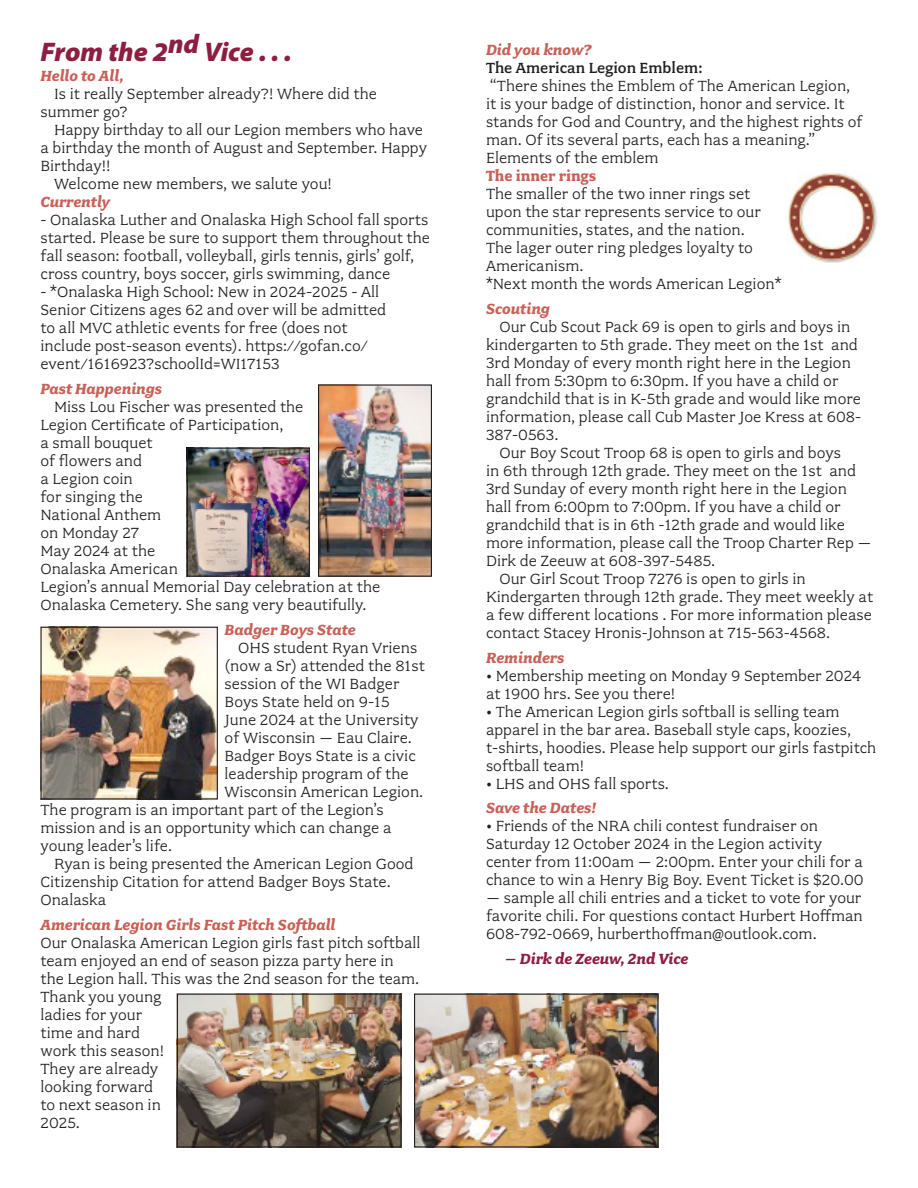
<style>
.page{position:relative;width:918px;height:1188px;background:#fff}
.page>*{position:absolute;margin:0;border:0;box-sizing:border-box;transform-origin:0 0}
.t1{font:italic 900 27px "Myriad Pro";color:#8d1e40}
.t2{font:16.5px/18px "Fairplex Wide OT";color:#231f20;scale:.95 1}
.t3{font:italic 700 16.5px "Fairplex Wide OT";color:#c76158;scale:.95 1}
.t4{font:500 16.5px "Fairplex Wide OT";color:#231f20;scale:.95 1}
.t5{font:italic 700 16.5px "Fairplex Wide OT";color:#8d1e40;scale:.95 1}
.t6{font:700 16.5px "Fairplex Wide OT";color:#c76158;scale:.95 1}
</style>
<div class="page">
<img style="left:320px;top:386px;width:110px;height:189px">
<div style="left:318px;top:384px;width:114px;height:193px;border:1px solid #231f20"></div>
<img style="left:189px;top:450px;width:119px;height:125px">
<div style="left:187px;top:448px;width:123px;height:129px;border:1px solid #231f20"></div>
<img style="left:42px;top:629px;width:174px;height:169px">
<div style="left:40px;top:627px;width:178px;height:173px;border:1px solid #231f20"></div>
<img style="left:179px;top:996px;width:221px;height:150px">
<div style="left:177px;top:994px;width:225px;height:154px;border:1px solid #231f20"></div>
<img style="left:416px;top:996px;width:240px;height:150px">
<div style="left:414px;top:994px;width:244px;height:154px;border:1px solid #231f20"></div>
<img style="left:786px;top:173px;width:92px;height:90px">
<p class="t1" style="left:40px;top:34px;width:253px">From the 2nd Vice . . .</p>
<p class="t3" style="left:40px;top:67px;width:89px">Hello to All,</p>
<p class="t2" style="left:40px;top:85px;width:356px;text-indent:14px">Is it really September already?! Where did the summer go?</p>
<p class="t2" style="left:40px;top:121px;width:408px;text-indent:14px">Happy birthday to all our Legion members who have a birthday the month of August and September. Happy<br>Birthday!!</p>
<p class="t2" style="left:54px;top:175px;width:294px">Welcome new members, we salute you!</p>
<p class="t3" style="left:40px;top:193px;width:74px">Currently</p>
<p class="t2" style="left:40px;top:211px;width:412px">- Onalaska Luther and Onalaska High School fall sports started. Please be sure to support them throughout the fall season: football, volleyball, girls tennis, girls’ golf, cross country, boys soccer, girls swimming, dance</p>
<p class="t2" style="left:40px;top:283px;width:365px">- *Onalaska High School: New in 2024-2025 - All Senior Citizens ages 62 and over will be admitted to all MVC athletic events for free (does not include post-season events). https://gofan.co/ event/1616923?schoolId=WI17153</p>
<p class="t3" style="left:40px;top:379px;width:130px">Past Happenings</p>
<p class="t2" style="left:40px;top:398px;width:359px;text-indent:14px">Miss Lou Fischer was presented the<br>Legion Certificate of Participation,<br>a small bouquet<br>of flowers and<br>a Legion coin<br>for singing the<br>National Anthem<br>on Monday 27<br>May 2024 at the<br>Onalaska American<br>Legion’s annual Memorial Day celebration at the<br>Onalaska Cemetery. She sang very beautifully.</p>
<p class="t3" style="left:225px;top:620px;width:139px">Badger Boys State</p>
<p class="t2" style="left:238px;top:639px;width:190px">OHS student Ryan Vriens</p>
<p class="t2" style="left:225px;top:657px;width:213px">(now a Sr) attended the 81st</p>
<p class="t2" style="left:225px;top:675px;width:186px">session of the WI Badger</p>
<p class="t2" style="left:225px;top:693px;width:175px">Boys State held on 9-15</p>
<p class="t2" style="left:225px;top:711px;width:206px">June 2024 at the University</p>
<p class="t2" style="left:225px;top:729px;width:199px">of Wisconsin – Eau Claire.</p>
<p class="t2" style="left:225px;top:747px;width:203px">Badger Boys State is a civic</p>
<p class="t2" style="left:225px;top:765px;width:195px">leadership program of the</p>
<p class="t2" style="left:225px;top:783px;width:211px">Wisconsin American Legion.</p>
<p class="t2" style="left:40px;top:801px;width:363px">The program is an important part of the Legion’s</p>
<p class="t2" style="left:40px;top:819px;width:371px">mission and is an opportunity which can change a</p>
<p class="t2" style="left:40px;top:837px;width:140px">young leader’s life.</p>
<p class="t2" style="left:40px;top:855px;width:394px;text-indent:14px">Ryan is being presented the American Legion Good<br>Citizenship Citation for attend Badger Boys State.<br>Onalaska</p>
<p class="t3" style="left:40px;top:915px;width:312px">American Legion Girls Fast Pitch Softball</p>
<p class="t2" style="left:40px;top:933px;width:402px">Our Onalaska American Legion girls fast pitch softball team enjoyed an end of season pizza party here in the Legion hall. This was the 2nd season for the team.<br>Thank you young<br>ladies for your<br>time and hard<br>work this season!<br>They are already<br>looking forward<br>to next season in<br>2025.</p>
<p class="t3" style="left:486px;top:41px;width:113px">Did you know?</p>
<p class="t4" style="left:486px;top:59px;width:229px">The American Legion Emblem:</p>
<p class="t2" style="left:486px;top:77px;width:398px">“There shines the Emblem of The American Legion,<br>it is your badge of distinction, honor and service. It stands for God and Country, and the highest rights of man. Of its several parts, each has a meaning.”</p>
<p class="t2" style="left:486px;top:149px;width:183px">Elements of the emblem</p>
<p class="t6" style="left:486px;top:167px;width:118px">The inner rings</p>
<p class="t2" style="left:486px;top:185px;width:291px">The smaller of the two inner rings set upon the star represents service to our communities, states, and the nation.<br>The lager outer ring pledges loyalty to Americanism.</p>
<p class="t2" style="left:486px;top:275px;width:313px">*Next month the words American Legion*</p>
<p class="t3" style="left:486px;top:299px;width:69px">Scouting</p>
<p class="t2" style="left:486px;top:318px;width:397px;text-indent:14px">Our Cub Scout Pack 69 is open to girls and boys in kindergarten to 5th grade. They meet on the 1st and 3rd Monday of every month right here in the Legion hall from 5:30pm to 6:30pm. If you have a child or grandchild that is in K-5th grade and would like more information, please call Cub Master Joe Kress at 608- 387-0563.</p>
<p class="t2" style="left:486px;top:444px;width:408px;text-indent:14px">Our Boy Scout Troop 68 is open to girls and boys<br>in 6th through 12th grade. They meet on the 1st and 3rd Sunday of every month right here in the Legion hall from 6:00pm to 7:00pm. If you have a child or grandchild that is in 6th -12th grade and would like more information, please call the Troop Charter Rep – Dirk de Zeeuw at 608-397-5485.</p>
<p class="t2" style="left:486px;top:570px;width:409px;text-indent:14px">Our Girl Scout Troop 7276 is open to girls in Kindergarten through 12th grade. They meet weekly at a few different locations . For more information please contact Stacey Hronis-Johnson at 715-563-4568.</p>
<p class="t3" style="left:486px;top:648px;width:84px">Reminders</p>
<p class="t2" style="left:486px;top:666px;width:397px">• Membership meeting on Monday 9 September 2024 at 1900 hrs. See you there!</p>
<p class="t2" style="left:486px;top:702px;width:412px">• The American Legion girls softball is selling team apparel in the bar area. Baseball style caps, koozies, t-shirts, hoodies. Please help support our girls fastpitch softball team!</p>
<p class="t2" style="left:486px;top:774px;width:194px">• LHS and OHS fall sports.</p>
<p class="t3" style="left:486px;top:799px;width:118px">Save the Dates!</p>
<p class="t2" style="left:486px;top:817px;width:399px">• Friends of the NRA chili contest fundraiser on Saturday 12 October 2024 in the Legion activity center from 11:00am – 2:00pm. Enter your chili for a chance to win a Henry Big Boy. Event Ticket is $20.00</p>
<p class="t2" style="left:486px;top:889px;width:398px;text-align:justify">– sample all chili entries and a ticket to vote for your favorite chili. For questions contact Hurbert Hoffman 608-792-0669, hurberthoffman@outlook.com.</p>
<p class="t5" style="left:505px;top:950px;width:195px">– Dirk de Zeeuw, 2nd Vice</p>
</div>
